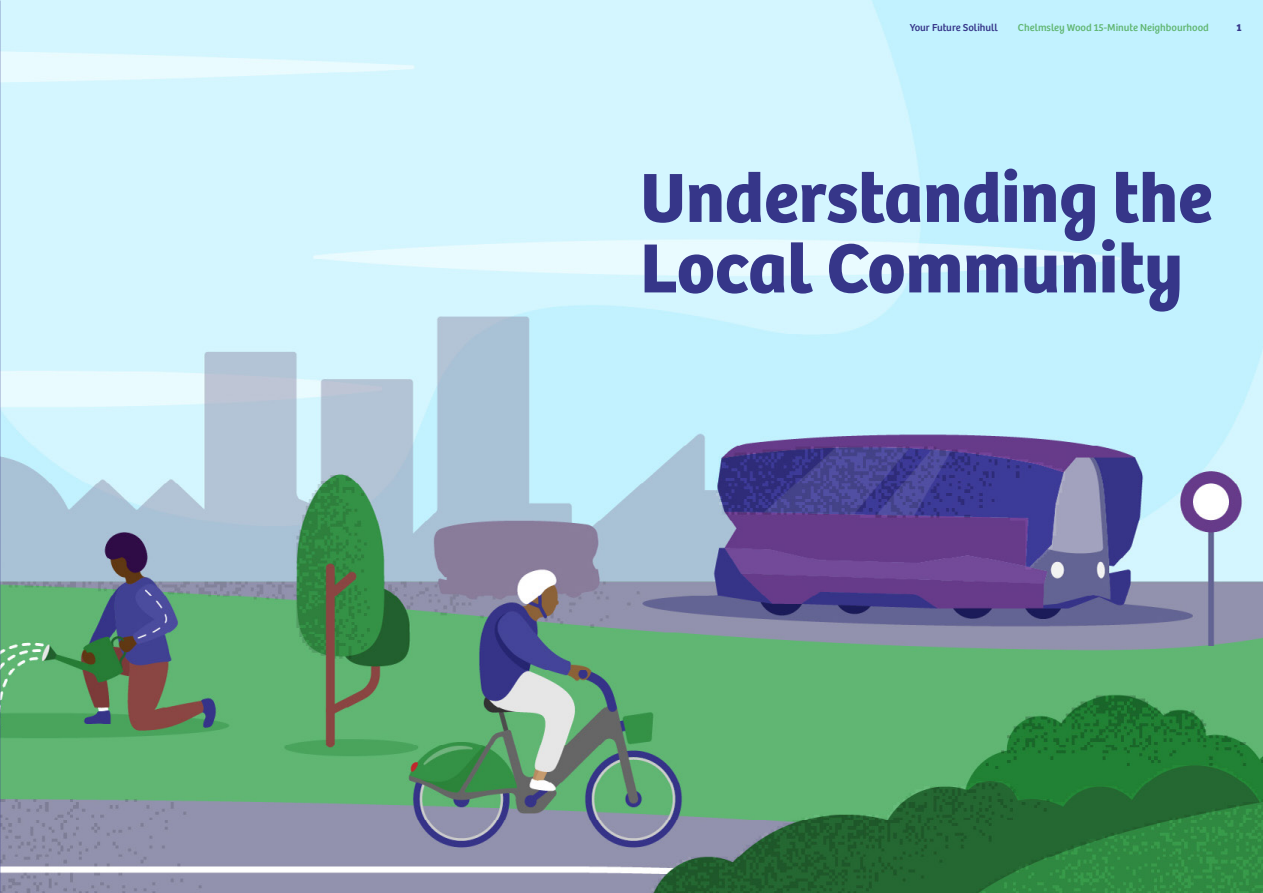
<style>
.page{position:relative;width:1263px;height:893px;background:#fff}
.page>*{position:absolute;margin:0;border:0;box-sizing:border-box;transform-origin:0 0}
.t1{font:700 72px/70.5px "Bree";color:#363689}
.t2{font:10.5px "Bree";color:#62b774}
.t3{font:10.5px "Bree";color:#363689}
.t4{font:700 10.5px "Bree";color:#363689}
</style>
<div class="page">
<img style="left:0;top:0;width:1263px;height:893px">
<p class="t3" style="left:910px;top:19px;width:90px">Your Future Solihull</p>
<p class="t2" style="left:1018px;top:19px;width:193px">Chelmsley Wood 15-Minute Neighbourhood</p>
<p class="t4" style="left:1236px;top:19px;width:7px">1</p>
<h1 class="t1" style="left:640px;top:156px;width:573px">Understanding the<br>Local Community</h1>
</div>
